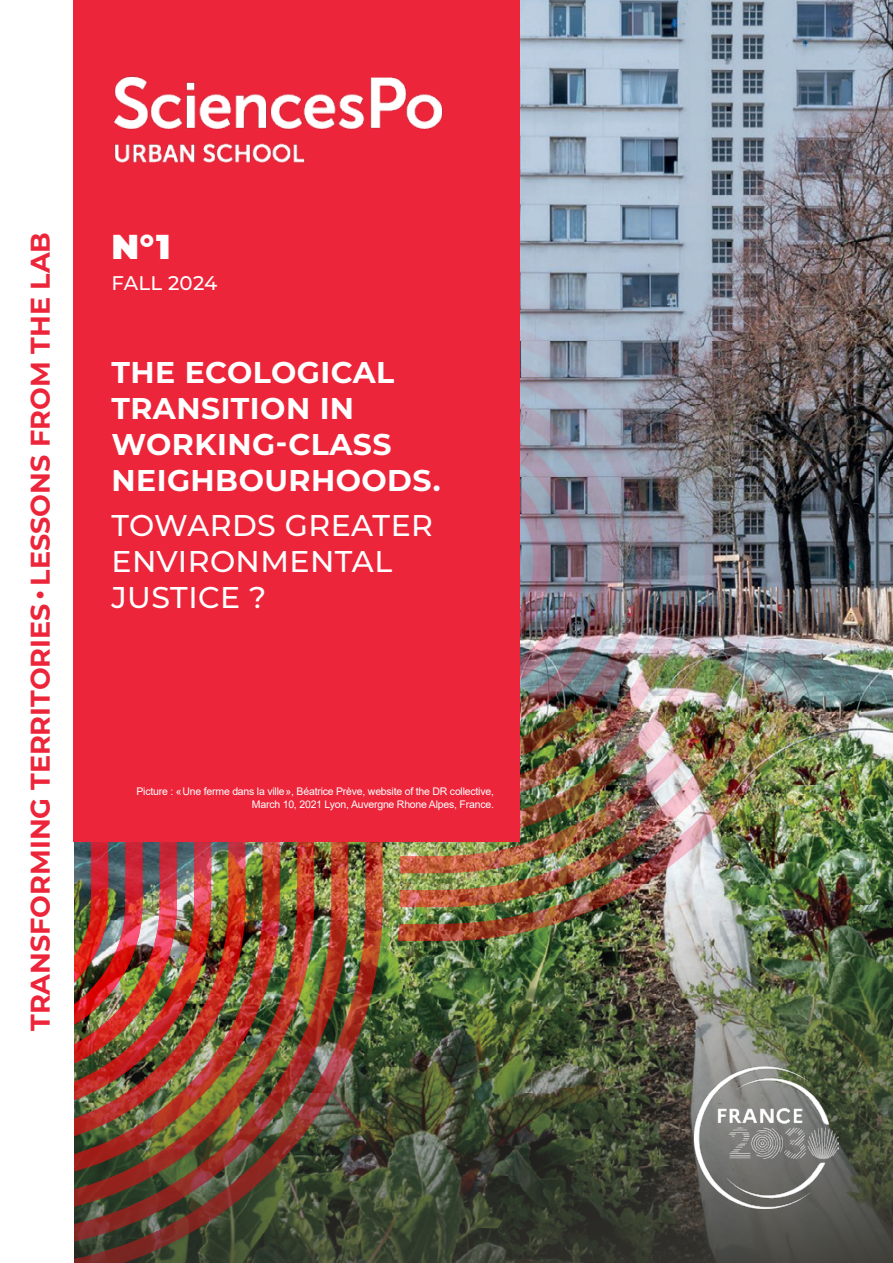
<style>
.page{position:relative;width:893px;height:1263px;background:#fff}
.page>*{position:absolute;margin:0;border:0;box-sizing:border-box;transform-origin:0 0}
.t1{font:900 34.5px "Montserrat";color:#fff}
.t2{font:700 30px/36px "Montserrat";letter-spacing:.015em;color:#fff}
.t3{font:500 30px/36px "Montserrat";letter-spacing:.015em;color:#fff}
.t4{font:700 27px "Montserrat";color:#ed253a}
.t5{font:500 19.8px "Montserrat";letter-spacing:.01em;color:#fff}
.t6{font:10.5px/12.6px "Arial";letter-spacing:-.02em;color:#fff;text-align:right}
</style>
<div class="page">
<img style="left:520px;top:0;width:373px;height:742px">
<img style="left:74px;top:742px;width:819px;height:521px">
<div style="left:74px;top:0;width:446px;height:842px;background:#ed253a"></div>
<img style="left:694px;top:1067px;width:145px;height:142px">
<img style="left:113px;top:76px;width:330px;height:87px">
<h3 class="t4" style="left:21px;top:1031px;width:801px;rotate:-90deg">TRANSFORMING TERRITORIES • LESSONS FROM THE LAB</h3>
<h1 class="t1" style="left:111px;top:221px;width:61px">N°1</h1>
<h3 class="t5" style="left:111px;top:270px;width:108px">FALL 2024</h3>
<h2 class="t2" style="left:111px;top:353px;width:331px">THE ECOLOGICAL<br>TRANSITION IN<br>WORKING-CLASS<br>NEIGHBOURHOODS.</h2>
<h2 class="t3" style="left:111px;top:506px;width:323px">TOWARDS GREATER<br>ENVIRONMENTAL<br>JUSTICE ?</h2>
<p class="t6" style="left:136px;top:785px;width:359px">Picture : «Une ferme dans la ville», Béatrice Prève, website of the DR collective,<br>March 10, 2021 Lyon, Auvergne Rhone Alpes, France.</p>
</div>
